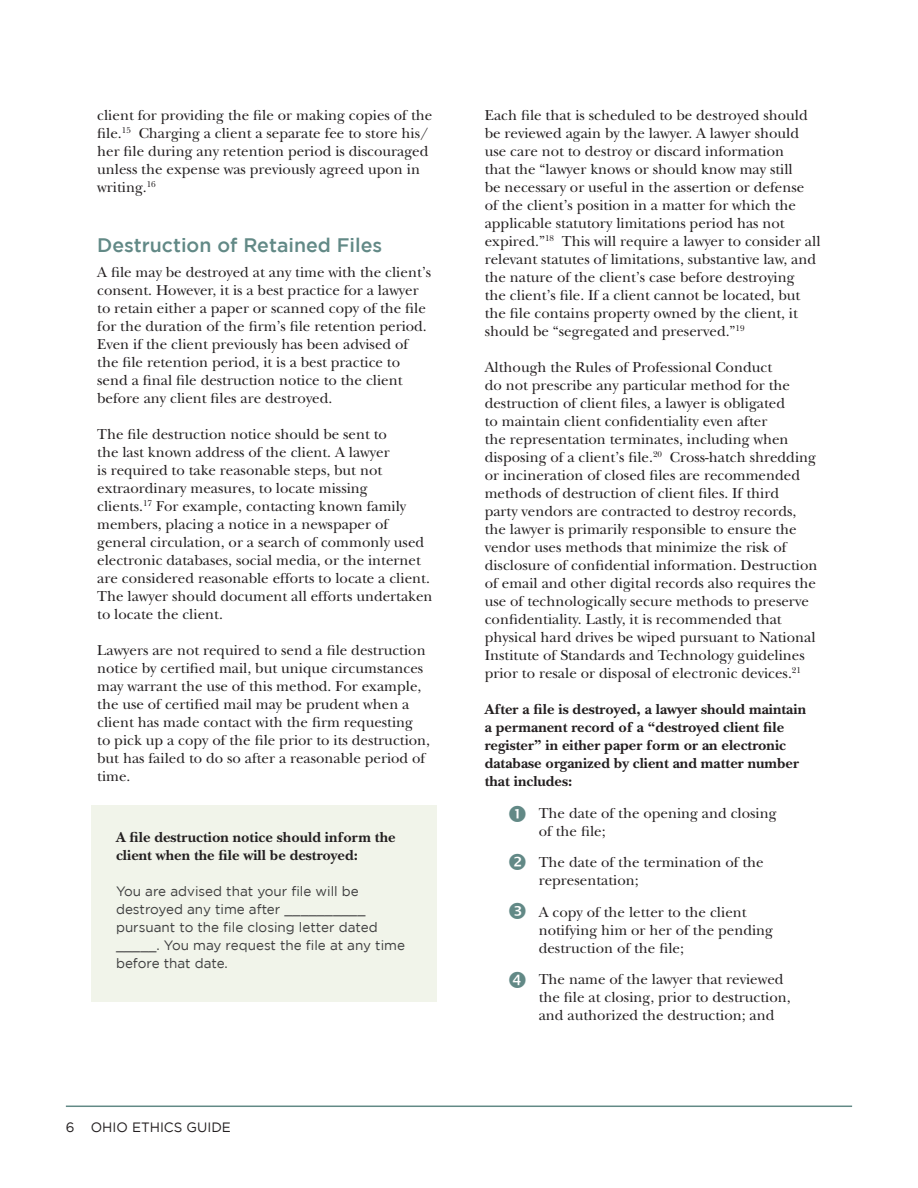
<style>
.page{position:relative;width:918px;height:1188px;background:#fff}
.page>*{position:absolute;margin:0;border:0;box-sizing:border-box;transform-origin:0 0}
.t1{font:500 19.5px "Gotham";color:#628986}
.Body_Copy{font:15px/18px "New Baskerville Std";color:#231f20}
.Bullets{font:15px/18px "New Baskerville Std";color:#231f20}
.Body_Copy-2{font:700 15px/18px "New Baskerville Std";color:#231f20}
.Body_Copy-3{font:13.5px/18px "Gotham";color:#3e3e3f}
.Body_Copy-4{font:13.5px "Gotham";color:#231f20}
</style>
<div class="page">
<hr style="left:66px;top:1106px;width:786px;height:1px;background:#628986">
<div style="left:91px;top:806px;width:345px;height:196px;background:#f1f4ea"></div>
<p class="Body_Copy" style="left:97px;top:107px;width:337px">client for providing the file or making copies of the file.<sup>15</sup> Charging a client a separate fee to store his/ her file during any retention period is discouraged unless the expense was previously agreed upon in writing.<sup>16</sup></p>
<p class="t1" style="left:97px;top:234px;width:287px">Destruction of Retained Files</p>
<p class="Body_Copy" style="left:97px;top:263px;width:335px">A file may be destroyed at any time with the client’s consent. However, it is a best practice for a lawyer to retain either a paper or scanned copy of the file for the duration of the firm’s file retention period.<br>Even if the client previously has been advised of the file retention period, it is a best practice to send a final file destruction notice to the client before any client files are destroyed.</p>
<p class="Body_Copy" style="left:97px;top:425px;width:337px">The file destruction notice should be sent to<br>the last known address of the client. A lawyer<br>is required to take reasonable steps, but not extraordinary measures, to locate missing<br>clients.<sup>17</sup> For example, contacting known family members, placing a notice in a newspaper of general circulation, or a search of commonly used electronic databases, social media, or the internet are considered reasonable efforts to locate a client.<br>The lawyer should document all efforts undertaken to locate the client.</p>
<p class="Body_Copy" style="left:97px;top:641px;width:335px">Lawyers are not required to send a file destruction notice by certified mail, but unique circumstances may warrant the use of this method. For example, the use of certified mail may be prudent when a client has made contact with the firm requesting<br>to pick up a copy of the file prior to its destruction, but has failed to do so after a reasonable period of time.</p>
<p class="Body_Copy-2" style="left:116px;top:828px;width:281px">A file destruction notice should inform the client when the file will be destroyed:</p>
<p class="Body_Copy-3" style="left:116px;top:882px;width:291px">You are advised that your file will be destroyed any time after __________ pursuant to the file closing letter dated _____. You may request the file at any time before that date.</p>
<p class="Body_Copy-4" style="left:66px;top:1120px;width:167px">6 OHIO ETHICS GUIDE</p>
<p class="Body_Copy" style="left:485px;top:107px;width:337px">Each file that is scheduled to be destroyed should be reviewed again by the lawyer. A lawyer should use care not to destroy or discard information<br>that the “lawyer knows or should know may still<br>be necessary or useful in the assertion or defense of the client’s position in a matter for which the applicable statutory limitations period has not expired.”<sup>18</sup> This will require a lawyer to consider all relevant statutes of limitations, substantive law, and the nature of the client’s case before destroying<br>the client’s file. If a client cannot be located, but the file contains property owned by the client, it should be “segregated and preserved.”<sup>19</sup></p>
<p class="Body_Copy" style="left:485px;top:359px;width:334px">Although the Rules of Professional Conduct<br>do not prescribe any particular method for the destruction of client files, a lawyer is obligated<br>to maintain client confidentiality even after<br>the representation terminates, including when disposing of a client’s file.<sup>20</sup> Cross-hatch shredding or incineration of closed files are recommended methods of destruction of client files. If third<br>party vendors are contracted to destroy records, the lawyer is primarily responsible to ensure the vendor uses methods that minimize the risk of disclosure of confidential information. Destruction of email and other digital records also requires the use of technologically secure methods to preserve confidentiality. Lastly, it is recommended that physical hard drives be wiped pursuant to National Institute of Standards and Technology guidelines prior to resale or disposal of electronic devices.<sup>21</sup></p>
<p class="Body_Copy-2" style="left:485px;top:701px;width:323px">After a file is destroyed, a lawyer should maintain a permanent record of a “destroyed client file register” in either paper form or an electronic database organized by client and matter number that includes:</p>
<p class="Bullets" style="left:539px;top:804px;width:239px">The date of the opening and closing of the file;</p>
<p class="Bullets" style="left:539px;top:854px;width:226px">The date of the termination of the representation;</p>
<p class="Bullets" style="left:539px;top:903px;width:236px">A copy of the letter to the client notifying him or her of the pending destruction of the file;</p>
<p class="Bullets" style="left:539px;top:971px;width:253px">The name of the lawyer that reviewed the file at closing, prior to destruction, and authorized the destruction; and</p>
</div>
